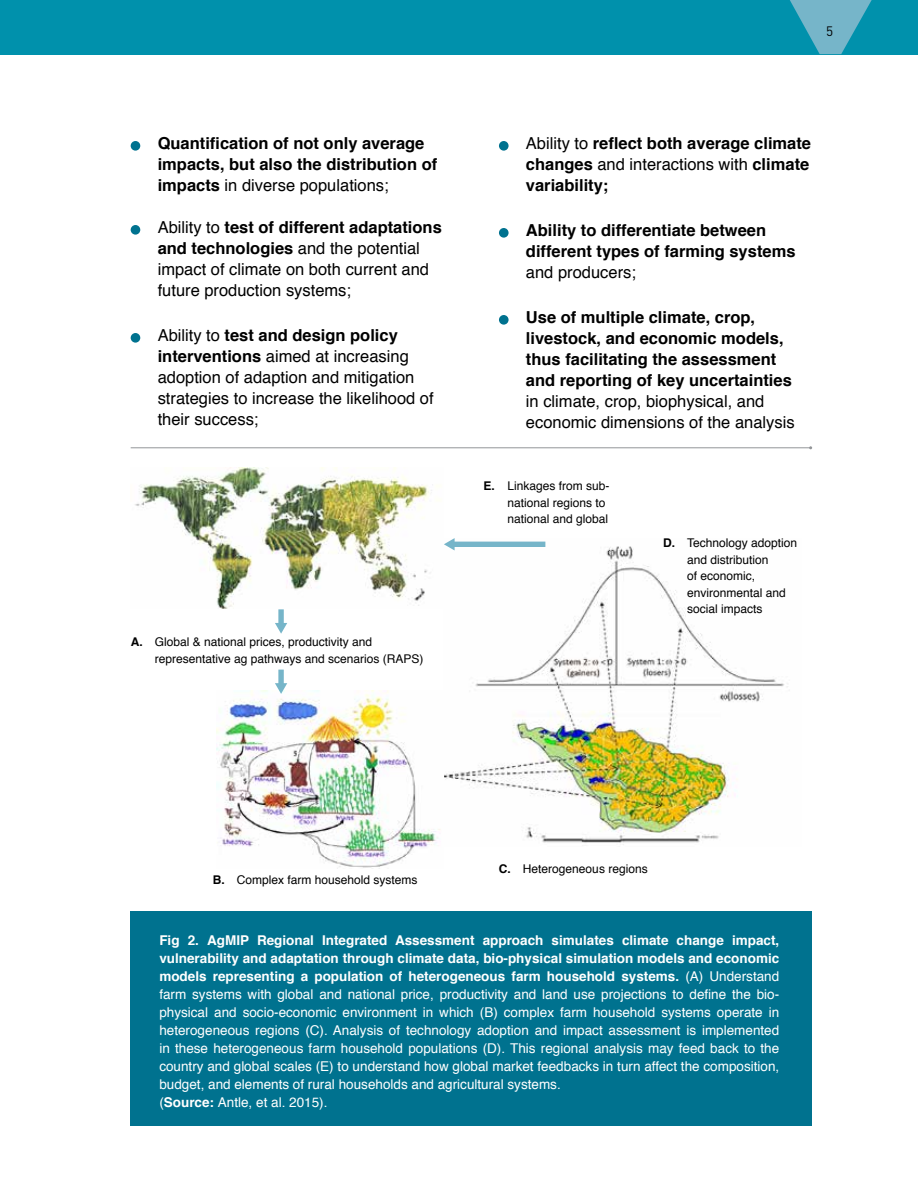
<style>
.page{position:relative;width:918px;height:1188px;background:#fff}
.page>*{position:absolute;margin:0;border:0;box-sizing:border-box;transform-origin:0 0}
.t1{font:700 16.5px/21px "Helvetica";color:#000}
.t2{font:16.5px/21px "Helvetica";color:#000}
.t3{font:13.5px/18px "Helvetica";color:#fff}
.t4{font:13.5px "DINOT";color:#000}
.t5{font:12px/16.5px "Helvetica";color:#000}
.s1{font-weight:400}
.s2{font-weight:700}
</style>
<div class="page">
<img style="left:444px;top:541px;width:344px;height:304px">
<div style="left:0;top:0;width:918px;height:54px;background:#0091ac"></div>
<svg style="left:790px;top:0;width:82px;height:54px"></svg>
<div style="left:131px;top:141px;width:9px;height:10px;background:#00728f;border-radius:50%"></div>
<div style="left:131px;top:225px;width:9px;height:10px;background:#00728f;border-radius:50%"></div>
<div style="left:131px;top:333px;width:9px;height:10px;background:#00728f;border-radius:50%"></div>
<div style="left:499px;top:141px;width:10px;height:10px;background:#00728f;border-radius:50%"></div>
<div style="left:499px;top:228px;width:10px;height:10px;background:#00728f;border-radius:50%"></div>
<div style="left:499px;top:315px;width:10px;height:10px;background:#00728f;border-radius:50%"></div>
<div style="left:131px;top:911px;width:681px;height:215px;background:#00728f"></div>
<hr style="left:131px;top:447px;width:680px;height:1px;background:#939598">
<img style="left:135px;top:468px;width:298px;height:141px">
<img style="left:216px;top:690px;width:225px;height:179px">
<div style="left:278px;top:670px;width:6px;height:15px;background:#76b5c9"></div>
<svg style="left:275px;top:683px;width:12px;height:11px"></svg>
<div style="left:453px;top:542px;width:92px;height:5px;background:#76b5c9"></div>
<svg style="left:444px;top:538px;width:11px;height:12px"></svg>
<div style="left:278px;top:609px;width:6px;height:16px;background:#76b5c9"></div>
<svg style="left:275px;top:623px;width:12px;height:11px"></svg>
<p class="t1" style="left:158px;top:133px;width:281px">Quantification of not only average impacts, but also the distribution of impacts <span class="s1">in diverse populations;</span></p>
<p class="t2" style="left:158px;top:217px;width:286px">Ability to <span class="s2">test of different adaptations and technologies</span> and the potential impact of climate on both current and future production systems;</p>
<p class="t2" style="left:158px;top:325px;width:278px">Ability to <span class="s2">test and design policy interventions</span> aimed at increasing adoption of adaption and mitigation strategies to increase the likelihood of their success;</p>
<p class="t5" style="left:155px;top:634px;width:270px;text-indent:-24px"><span class="s2">A.</span> Global &amp; national prices, productivity and representative ag pathways and scenarios (RAPS)</p>
<p class="t4" style="left:826px;top:22px;width:9px">5</p>
<p class="t1" style="left:526px;top:133px;width:287px;text-align:justify"><span class="s1">Ability to</span> reflect both average climate changes <span class="s1">and interactions with</span> climate variability;</p>
<p class="t1" style="left:526px;top:220px;width:271px">Ability to differentiate between different types of farming systems</p>
<p class="t2" style="left:526px;top:262px;width:112px">and producers;</p>
<p class="t1" style="left:526px;top:307px;width:267px">Use of multiple climate, crop, livestock, and economic models, thus facilitating the assessment and reporting of key uncertainties</p>
<p class="t2" style="left:526px;top:391px;width:270px">in climate, crop, biophysical, and economic dimensions of the analysis</p>
<p class="t5" style="left:508px;top:478px;width:104px;text-indent:-24px"><span class="s2">E.</span> Linkages from sub&shy;national regions to national and global</p>
<p class="t5" style="left:687px;top:535px;width:112px;text-indent:-24px"><span class="s2">D.</span> Technology adoption and distribution<br>of economic, environmental and social impacts</p>
<p class="t5" style="left:213px;top:871px;width:206px"><span class="s2">B.</span> Complex farm household systems</p>
<p class="t5" style="left:499px;top:861px;width:150px"><span class="s2">C.</span> Heterogeneous regions</p>
<p class="t3" style="left:159px;top:931px;width:621px"><span class="s2">Fig 2. AgMIP Regional Integrated Assessment approach simulates climate change impact, vulnerability and adaptation through climate data, bio-physical simulation models and economic models representing a population of heterogeneous farm household systems.</span> (A) Understand farm systems with global and national price, productivity and land use projections to define the bio&shy;physical and socio-economic environment in which (B) complex farm household systems operate in heterogeneous regions (C). Analysis of technology adoption and impact assessment is implemented in these heterogeneous farm household populations (D). This regional analysis may feed back to the country and global scales (E) to understand how global market feedbacks in turn affect the composition, budget, and elements of rural households and agricultural systems.<br>(<span class="s2">Source:</span> Antle, et al. 2015).</p>
</div>
